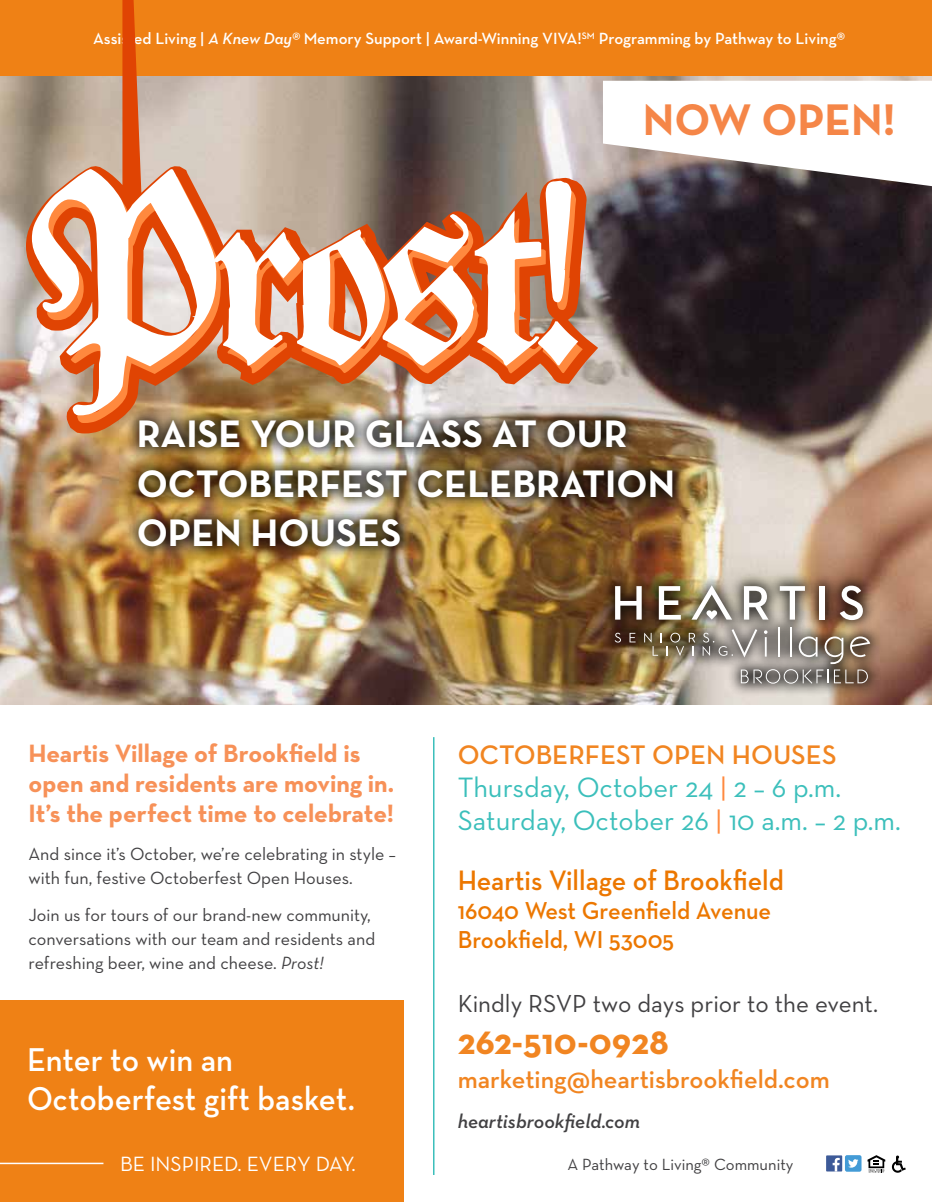
<style>
.page{position:relative;width:932px;height:1202px;background:#fff}
.page>*{position:absolute;margin:0;border:0;box-sizing:border-box;transform-origin:0 0}
.t1{font:306px "Breitkopf Fraktur";letter-spacing:-.05em;color:#fff}
.t2{font:700 45px "Neutra Text";color:#f58648}
.t3{font:700 39px/49.3px "Neutra Text";color:#fff}
.t4{font:700 36.75px "Neutra Text";color:#f18521}
.t5{font:600 33.6px/39px "Neutra Text";color:#fff;scale:.96 1}
.t6{font:600 28.65px "Neutra Text";color:#ec7700;scale:.96 1}
.t7{font:28.5px/33px "Neutra Text";color:#3bbfbb}
.t8{font:600 27.3px "Neutra Text";color:#f18521}
.t9{font:600 25.95px "Neutra Text";color:#f18521}
.t10{font:700 25.5px/30px "Neutra Text";color:#f79158}
.t11{font:25.05px "Neutra Text";color:#414042}
.t12{font:600 24.9px/29.1px "Neutra Text";color:#ec7700;scale:.96 1}
.t13{font:21px "Neutra Text";color:#fff}
.t14{font:italic 600 20.1px "Neutra Text";color:#414042}
.t15{font:18px/24px "Neutra Text";color:#414042}
.t16{font:600 16.5px "Neutra Text";color:#fff}
.t17{font:16.5px "Neutra Text";color:#414042}
.s1{font-style:italic}
.s2{color:#ff893e}
</style>
<div class="page">
<div style="left:0;top:0;width:932px;height:78px;background:#ef8115"></div>
<svg style="left:867px;top:1155px;width:18px;height:17px"></svg>
<svg style="left:891px;top:1155px;width:14px;height:17px"></svg>
<div style="left:845px;top:1155px;width:16px;height:16px;background:#439bd6;border-radius:2px"></div>
<svg style="left:848px;top:1159px;width:10px;height:8px"></svg>
<div style="left:826px;top:1155px;width:16px;height:16px;background:#3d5a98"></div>
<svg style="left:832px;top:1157px;width:7px;height:14px"></svg>
<hr style="left:433px;top:737px;width:1px;height:437px;background:#3cbfbb">
<div style="left:0;top:1000px;width:404px;height:202px;background:#ef8115"></div>
<hr style="left:0;top:1162px;width:103px;height:2px;background:#fff">
<img style="left:0;top:76px;width:932px;height:628px">
<div style="left:600px;top:572px;width:283px;height:125px;background:#000;opacity:.75"></div>
<hr style="left:777px;top:627px;width:2px;height:29px;background:#fff">
<hr style="left:789px;top:627px;width:2px;height:29px;background:#fff">
<svg style="left:615px;top:586px;width:26px;height:33px"></svg>
<svg style="left:658px;top:586px;width:22px;height:33px"></svg>
<svg style="left:744px;top:586px;width:24px;height:33px"></svg>
<svg style="left:779px;top:586px;width:26px;height:33px"></svg>
<div style="left:819px;top:586px;width:6px;height:33px;background:#fff"></div>
<svg style="left:839px;top:585px;width:23px;height:35px"></svg>
<svg style="left:691px;top:585px;width:41px;height:34px"></svg>
<svg style="left:614px;top:632px;width:7px;height:10px"></svg>
<svg style="left:629px;top:633px;width:6px;height:9px"></svg>
<svg style="left:644px;top:632px;width:51px;height:24px"></svg>
<svg style="left:702px;top:629px;width:168px;height:54px;background:#998f86"></svg>
<div style="left:125px;top:406px;width:561px;height:155px;background:#000;opacity:.75"></div>
<img style="left:15px;top:155px;width:227px;height:297px">
<svg style="left:193px;top:81px;width:739px;height:317px;background:#98705f"></svg>
<p class="t16" style="left:93px;top:28px;width:753px">Assisted Living | <span class="s1">A Knew Day®</span> Memory Support | Award-Winning VIVA!<sup>SM</sup> Programming by Pathway to Living®</p>
<h1 class="t1" style="left:22px;top:108px;width:561px">Prost!</h1>
<h2 class="t2" style="left:642px;top:92px;width:254px">NOW OPEN!</h2>
<h3 class="t3" style="left:137px;top:408px;width:539px">RAISE YOUR GLASS AT OUR<br>OCTOBERFEST CELEBRATION<br>OPEN HOUSES</h3>
<h3 class="t10" style="left:28px;top:738px;width:367px">Heartis Village of Brookfield is open and residents are moving in.<br>It’s the perfect time to celebrate!</h3>
<p class="t15" style="left:28px;top:841px;width:369px">And since it’s October, we’re celebrating in style – with fun, festive Octoberfest Open Houses.</p>
<p class="t15" style="left:28px;top:903px;width:348px">Join us for tours of our brand-new community, conversations with our team and residents and refreshing beer, wine and cheese. <span class="s1">Prost!</span></p>
<h3 class="t5" style="left:27px;top:1039px;width:343px">Enter to win an<br>Octoberfest gift basket.</h3>
<p class="t13" style="left:120px;top:1150px;width:237px">BE INSPIRED. EVERY DAY.</p>
<h3 class="t8" style="left:457px;top:737px;width:380px">OCTOBERFEST OPEN HOUSES</h3>
<h3 class="t7" style="left:457px;top:770px;width:445px">Thursday, October 24 <span class="s2">|</span> 2 – 6 p.m.<br>Saturday, October 26 <span class="s2">|</span> 10 a.m. – 2 p.m.</h3>
<h3 class="t6" style="left:457px;top:862px;width:341px">Heartis Village of Brookfield</h3>
<h3 class="t12" style="left:457px;top:895px;width:328px">16040 West Greenfield Avenue<br>Brookfield, WI 53005</h3>
<h3 class="t11" style="left:457px;top:988px;width:422px">Kindly RSVP two days prior to the event.</h3>
<h3 class="t4" style="left:457px;top:1018px;width:213px">262-510-0928</h3>
<h3 class="t9" style="left:457px;top:1062px;width:373px">marketing@heartisbrookfield.com</h3>
<p class="t14" style="left:457px;top:1108px;width:184px">heartisbrookfield.com</p>
<p class="t17" style="left:567px;top:1154px;width:227px">A Pathway to Living® Community</p>
</div>
